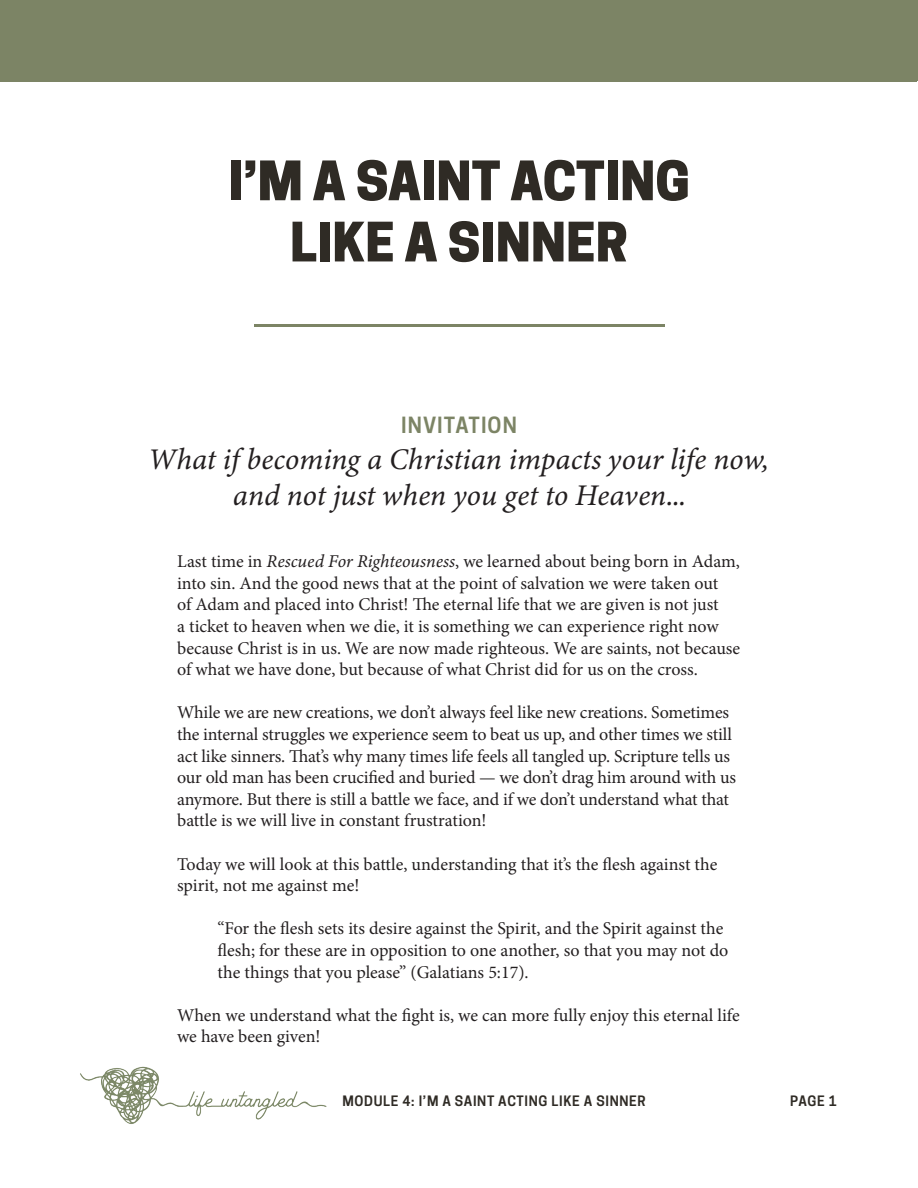
<style>
.page{position:relative;width:918px;height:1188px;background:#fff}
.page>*{position:absolute;margin:0;border:0;box-sizing:border-box;transform-origin:0 0}
.t1{font:800 51px/61.2px "Cooper Hewitt";color:#2f2b25;text-align:center}
.Label_Title{font:italic 30px/36px "Minion Variable Concept";color:#231f20;text-align:center}
.Label{font:600 21px "Cooper Hewitt";letter-spacing:.05em;color:#7c8465}
.Scripture{font:18px/21.6px "Minion Pro";letter-spacing:-.005em;color:#231f20}
.t2{font:600 13.5px "Cooper Hewitt";letter-spacing:.05em;color:#2f2b25}
.s1{font-family:"Minion Variable Concept";font-style:italic}
</style>
<div class="page">
<img style="left:80px;top:1066px;width:247px;height:58px">
<hr style="left:254px;top:324px;width:410px;height:2px;background:#7c8465">
<div style="left:1px;top:1px;width:916px;height:81px;background:#7c8465"></div>
<p class="t1" style="left:228px;top:151px;width:464px">I’M A SAINT ACTING<br>LIKE A SINNER</p>
<p class="Label" style="left:401px;top:413px;width:117px">INVITATION</p>
<p class="Label_Title" style="left:150px;top:441px;width:619px">What if becoming a Christian impacts your life now, and not just when you get to Heaven...</p>
<p class="Scripture" style="left:177px;top:551px;width:565px">Last time in <span class="s1">Rescued For Righteousness</span>, we learned about being born in Adam, into sin. And the good news that at the point of salvation we were taken out<br>of Adam and placed into Christ! The eternal life that we are given is not just<br>a ticket to heaven when we die, it is something we can experience right now because Christ is in us. We are now made righteous. We are saints, not because of what we have done, but because of what Christ did for us on the cross.</p>
<p class="Scripture" style="left:177px;top:702px;width:560px">While we are new creations, we don’t always feel like new creations. Sometimes the internal struggles we experience seem to beat us up, and other times we still act like sinners. That’s why many times life feels all tangled up. Scripture tells us our old man has been crucified and buried — we don’t drag him around with us anymore. But there is still a battle we face, and if we don’t understand what that battle is we will live in constant frustration!</p>
<p class="Scripture" style="left:177px;top:853px;width:542px">Today we will look at this battle, understanding that it’s the flesh against the spirit, not me against me!</p>
<p class="Scripture" style="left:218px;top:918px;width:512px">“For the flesh sets its desire against the Spirit, and the Spirit against the flesh; for these are in opposition to one another, so that you may not do the things that you please” (Galatians 5:17).</p>
<p class="Scripture" style="left:177px;top:1004px;width:564px">When we understand what the fight is, we can more fully enjoy this eternal life we have been given!</p>
<p class="t2" style="left:342px;top:1093px;width:305px">MODULE 4: I’M A SAINT ACTING LIKE A SINNER</p>
<p class="t2" style="left:790px;top:1093px;width:48px">PAGE 1</p>
</div>
